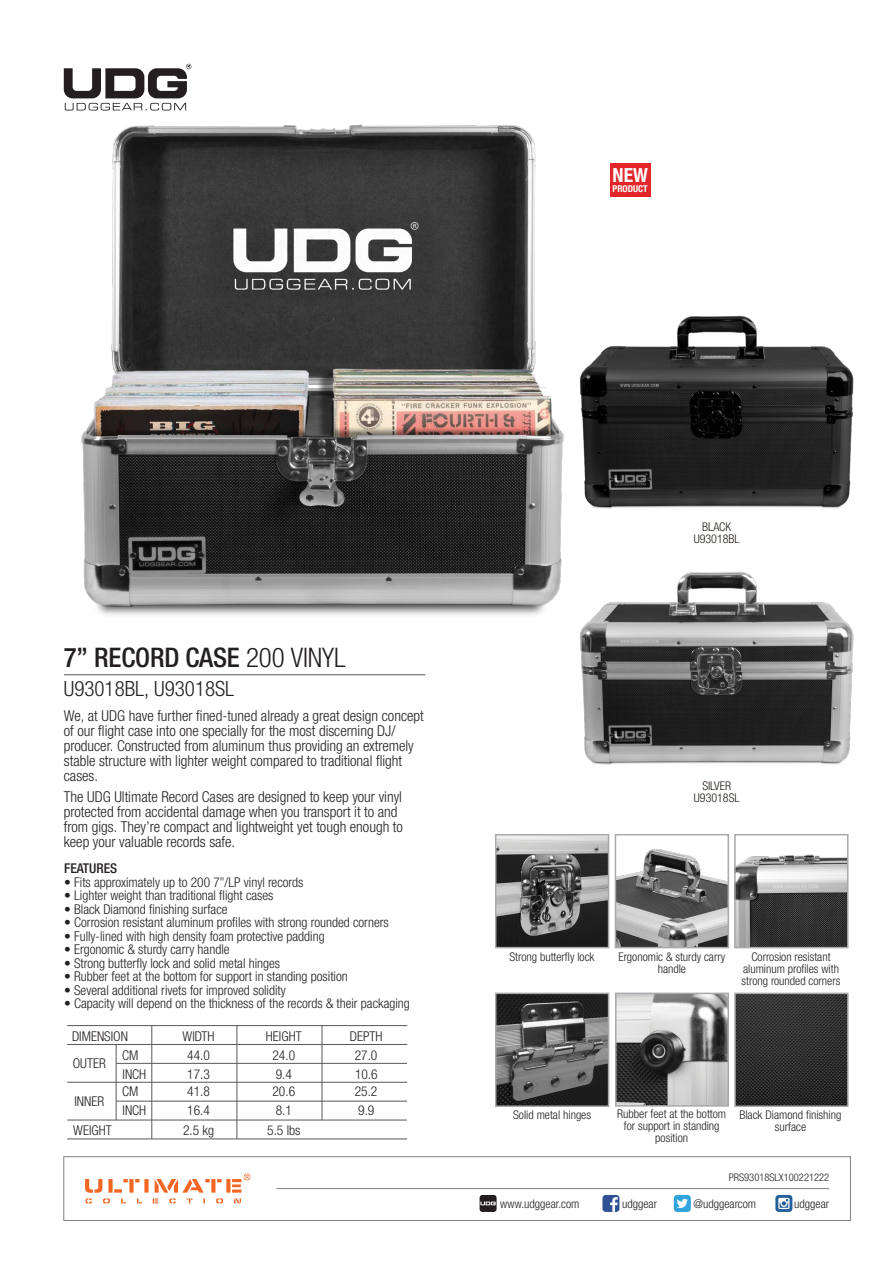
<style>
.page{position:relative;width:893px;height:1263px;background:#fff}
.page>*{position:absolute;margin:0;border:0;box-sizing:border-box;transform-origin:0 0}
.t1{font:500 condensed 27px "Helvetica Neue";letter-spacing:-.005em;color:#231f20}
.t2{font:300 condensed 21px "Helvetica Neue";color:#231f20}
.t3{font:700 condensed 19.5px "Helvetica Neue";color:#fff}
.t4{font:300 condensed 15px/15px "Helvetica Neue";color:#231f20}
.t5{font:300 condensed 13.5px/19px "Helvetica Neue";color:#231f20}
.t6{font:500 condensed 13.5px "Helvetica Neue";color:#231f20}
.t7{font:300 condensed 12px/12px "Helvetica Neue";color:#231f20;text-align:center}
.t8{font:300 condensed 12px/12px "Helvetica Neue";color:#241b17;text-align:center}
.t9{font:300 condensed 10.5px "Helvetica Neue";color:#231f20}
.t10{font:700 condensed 9.45px "Helvetica Neue";color:#fff}
.s1{font-weight:300}
</style>
<div class="page">
<div style="left:64px;top:1156px;width:787px;height:65px;background:#fff;border:1px solid #808285"></div>
<svg style="left:64px;top:64px;width:127px;height:47px"></svg>
<svg style="left:85px;top:1174px;width:165px;height:29px"></svg>
<hr style="left:276px;top:1188px;width:553px;height:1px;background:#808285">
<hr style="left:64px;top:674px;width:361px;height:1px;background:#58595b">
<div style="left:602px;top:1195px;width:17px;height:17px;background:#2f5196;border-radius:3px"></div>
<svg style="left:610px;top:1197px;width:8px;height:15px"></svg>
<svg style="left:775px;top:1195px;width:17px;height:17px"></svg>
<svg style="left:778px;top:1198px;width:11px;height:11px"></svg>
<div style="left:674px;top:1195px;width:17px;height:17px;background:#32a4dd;border-radius:3px"></div>
<svg style="left:677px;top:1199px;width:11px;height:9px"></svg>
<svg style="left:480px;top:1195px;width:17px;height:17px"></svg>
<hr style="left:67px;top:1025px;width:340px;height:1px;background:#58595b">
<hr style="left:67px;top:1044px;width:340px;height:1px;background:#58595b">
<hr style="left:116px;top:1063px;width:291px;height:1px;background:#58595b">
<hr style="left:116px;top:1101px;width:291px;height:1px;background:#58595b">
<hr style="left:67px;top:1082px;width:340px;height:1px;background:#58595b">
<hr style="left:67px;top:1139px;width:340px;height:1px;background:#58595b">
<hr style="left:67px;top:1120px;width:340px;height:1px;background:#58595b">
<hr style="left:152px;top:1025px;width:1px;height:114px;background:#58595b">
<hr style="left:322px;top:1025px;width:1px;height:95px;background:#58595b">
<hr style="left:237px;top:1025px;width:1px;height:114px;background:#58595b">
<hr style="left:116px;top:1044px;width:1px;height:76px;background:#58595b">
<img style="left:618px;top:995px;width:108px;height:108px">
<div style="left:615px;top:992px;width:114px;height:114px;border:2px solid #a7a9ac"></div>
<img style="left:498px;top:837px;width:108px;height:108px">
<div style="left:495px;top:834px;width:114px;height:114px;border:2px solid #a7a9ac"></div>
<img style="left:737px;top:995px;width:109px;height:109px">
<div style="left:734px;top:992px;width:115px;height:115px;border:2px solid #a7a9ac"></div>
<img style="left:737px;top:854px;width:108px;height:91px">
<div style="left:734px;top:834px;width:114px;height:114px;border:2px solid #a7a9ac"></div>
<img style="left:618px;top:849px;width:108px;height:96px">
<div style="left:615px;top:834px;width:114px;height:114px;border:2px solid #a7a9ac"></div>
<img style="left:498px;top:995px;width:108px;height:109px">
<div style="left:495px;top:992px;width:114px;height:115px;border:2px solid #a7a9ac"></div>
<img style="left:579px;top:571px;width:275px;height:194px">
<img style="left:579px;top:315px;width:275px;height:194px">
<img style="left:81px;top:124px;width:483px;height:491px">
<div style="left:610px;top:164px;width:41px;height:33px;background:#e32728"></div>
<h3 class="t3" style="left:613px;top:159px;width:37px">NEW</h3>
<p class="t10" style="left:613px;top:181px;width:37px">PRODUCT</p>
<h1 class="t1" style="left:64px;top:637px;width:283px">7” RECORD CASE <span class="s1">200 VINYL</span></h1>
<h2 class="t2" style="left:64px;top:673px;width:172px">U93018BL, U93018SL</h2>
<p class="t4" style="left:64px;top:708px;width:361px">We, at UDG have further fined-tuned already a great design concept of our flight case into one specially for the most discerning DJ/ producer. Constructed from aluminum thus providing an extremely stable structure with lighter weight compared to traditional flight cases.</p>
<p class="t4" style="left:64px;top:789px;width:341px">The UDG Ultimate Record Cases are designed to keep your vinyl protected from accidental damage when you transport it to and from gigs. They’re compact and lightweight yet tough enough to keep your valuable records safe.</p>
<p class="t6" style="left:64px;top:858px;width:55px">FEATURES</p>
<p class="t5" style="left:64px;top:872px;width:241px">• Fits approximately up to 200 7"/LP vinyl records</p>
<p class="t5" style="left:64px;top:885px;width:211px">• Lighter weight than traditional flight cases</p>
<p class="t5" style="left:64px;top:899px;width:165px">• Black Diamond finishing surface</p>
<p class="t5" style="left:64px;top:912px;width:326px">• Corrosion resistant aluminum profiles with strong rounded corners</p>
<p class="t5" style="left:64px;top:926px;width:262px">• Fully-lined with high density foam protective padding</p>
<p class="t5" style="left:64px;top:939px;width:167px">• Ergonomic &amp; sturdy carry handle</p>
<p class="t5" style="left:64px;top:953px;width:218px">• Strong butterfly lock and solid metal hinges</p>
<p class="t5" style="left:64px;top:966px;width:285px">• Rubber feet at the bottom for support in standing position</p>
<p class="t5" style="left:64px;top:980px;width:223px">• Several additional rivets for improved solidity</p>
<p class="t5" style="left:64px;top:993px;width:347px">• Capacity will depend on the thickness of the records &amp; their packaging</p>
<p class="t5" style="left:72px;top:1026px;width:57px">DIMENSION</p>
<p class="t5" style="left:183px;top:1026px;width:33px">WIDTH</p>
<p class="t5" style="left:266px;top:1026px;width:37px">HEIGHT</p>
<p class="t5" style="left:350px;top:1026px;width:34px">DEPTH</p>
<p class="t5" style="left:73px;top:1053px;width:34px">OUTER</p>
<p class="t5" style="left:74px;top:1091px;width:31px">INNER</p>
<p class="t5" style="left:73px;top:1120px;width:40px">WEIGHT</p>
<p class="t5" style="left:122px;top:1045px;width:26px">CM<br>INCH</p>
<p class="t5" style="left:122px;top:1081px;width:26px">CM<br>INCH</p>
<p class="t5" style="left:187px;top:1045px;width:24px">44.0</p>
<p class="t5" style="left:272px;top:1045px;width:24px">24.0</p>
<p class="t5" style="left:355px;top:1045px;width:24px">27.0</p>
<p class="t5" style="left:187px;top:1064px;width:24px">17.3</p>
<p class="t5" style="left:276px;top:1064px;width:18px">9.4</p>
<p class="t5" style="left:355px;top:1064px;width:24px">10.6</p>
<p class="t5" style="left:187px;top:1081px;width:24px">41.8</p>
<p class="t5" style="left:272px;top:1081px;width:24px">20.6</p>
<p class="t5" style="left:355px;top:1081px;width:24px">25.2</p>
<p class="t5" style="left:187px;top:1100px;width:24px">16.4</p>
<p class="t5" style="left:276px;top:1100px;width:18px">8.1</p>
<p class="t5" style="left:358px;top:1100px;width:18px">9.9</p>
<p class="t5" style="left:183px;top:1120px;width:32px">2.5 kg</p>
<p class="t5" style="left:267px;top:1120px;width:35px">5.5 lbs</p>
<p class="t8" style="left:694px;top:521px;width:47px">BLACK<br>U93018BL</p>
<p class="t8" style="left:694px;top:779px;width:47px">SILVER<br>U93018SL</p>
<p class="t7" style="left:510px;top:950px;width:86px">Strong butterfly lock</p>
<p class="t7" style="left:618px;top:950px;width:108px">Ergonomic &amp; sturdy carry handle</p>
<p class="t7" style="left:742px;top:950px;width:100px">Corrosion resistant aluminum profiles with strong rounded corners</p>
<p class="t7" style="left:513px;top:1108px;width:79px">Solid metal hinges</p>
<p class="t7" style="left:617px;top:1108px;width:110px">Rubber feet at the bottom for support in standing position</p>
<p class="t7" style="left:739px;top:1108px;width:104px">Black Diamond finishing surface</p>
<p class="t9" style="left:729px;top:1169px;width:102px">PRS93018SLX100221222</p>
<p class="t7" style="left:500px;top:1197px;width:81px">www.udggear.com</p>
<p class="t7" style="left:622px;top:1197px;width:36px">udggear</p>
<p class="t7" style="left:693px;top:1197px;width:64px">@udggearcom</p>
<p class="t7" style="left:794px;top:1197px;width:36px">udggear</p>
</div>
